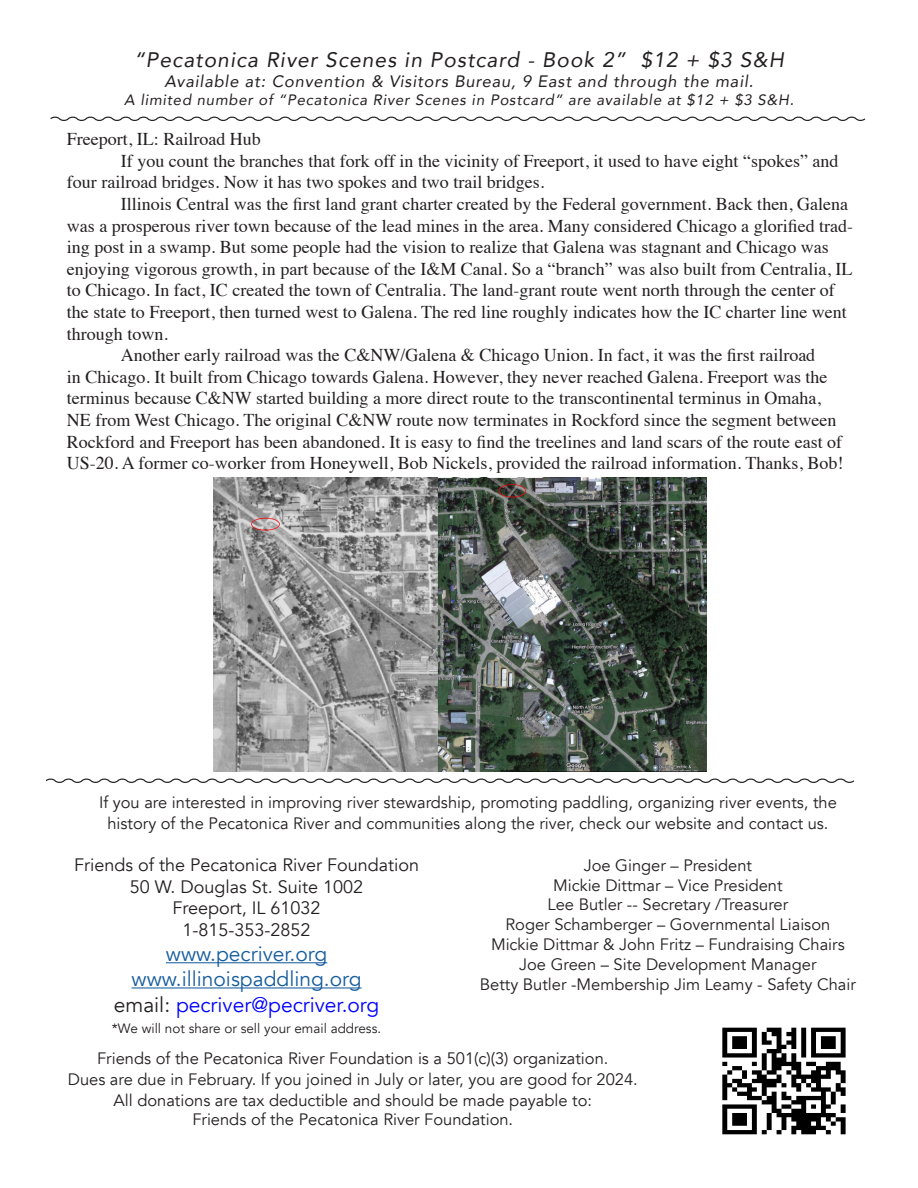
<style>
.page{position:relative;width:918px;height:1188px;background:#fff}
.page>*{position:absolute;margin:0;border:0;box-sizing:border-box;transform-origin:0 0}
.t1{font:21px/25.2px "Avenir";color:#175d9e;text-align:center}
.t2{font:italic 21px "Avenir";letter-spacing:.05em;color:#231f20}
.t3{font:18px/21.6px "Times";color:#231f20}
.t4{font:18px/21.6px "Avenir";color:#231f20;text-align:center}
.t5{font:16.5px/19.8px "Avenir";color:#231f20;text-align:center}
.t6{font:italic 16.5px "Avenir";letter-spacing:.05em;color:#231f20}
.t7{font:italic 15px "Avenir";letter-spacing:.05em;color:#231f20}
.t8{font:13.5px "Avenir";color:#231f20}
.s1{color:#231f20}
.s2{color:#00f}
</style>
<div class="page">
<svg style="left:50px;top:116px;width:816px;height:5px"></svg>
<svg style="left:45px;top:778px;width:810px;height:5px"></svg>
<hr style="left:166px;top:962px;width:161px;height:1px;background:#175d9e">
<hr style="left:132px;top:987px;width:230px;height:1px;background:#175d9e">
<img style="left:722px;top:1027px;width:124px;height:108px">
<img style="left:214px;top:477px;width:492px;height:294px">
<p class="t2" style="left:134px;top:47px;width:651px">“Pecatonica River Scenes in Postcard - Book 2” $12 + $3 S&amp;H</p>
<p class="t6" style="left:164px;top:71px;width:591px">Available at: Convention &amp; Visitors Bureau, 9 East and through the mail.</p>
<p class="t7" style="left:124px;top:91px;width:671px">A limited number of “Pecatonica River Scenes in Postcard” are available at $12 + $3 S&amp;H.</p>
<p class="t3" style="left:67px;top:127px;width:195px">Freeport, IL: Railroad Hub</p>
<p class="t3" style="left:67px;top:148px;width:773px;text-indent:54px">If you count the branches that fork off in the vicinity of Freeport, it used to have eight “spokes” and four railroad bridges. Now it has two spokes and two trail bridges.</p>
<p class="t3" style="left:67px;top:192px;width:788px;text-indent:54px">Illinois Central was the first land grant charter created by the Federal government. Back then, Galena was a prosperous river town because of the lead mines in the area. Many considered Chicago a glorified trad&shy;ing post in a swamp. But some people had the vision to realize that Galena was stagnant and Chicago was enjoying vigorous growth, in part because of the I&amp;M Canal. So a “branch” was also built from Centralia, IL to Chicago. In fact, IC created the town of Centralia. The land-grant route went north through the center of the state to Freeport, then turned west to Galena. The red line roughly indicates how the IC charter line went through town.</p>
<p class="t3" style="left:67px;top:343px;width:778px;text-indent:54px">Another early railroad was the C&amp;NW/Galena &amp; Chicago Union. In fact, it was the first railroad<br>in Chicago. It built from Chicago towards Galena. However, they never reached Galena. Freeport was the terminus because C&amp;NW started building a more direct route to the transcontinental terminus in Omaha, NE from West Chicago. The original C&amp;NW route now terminates in Rockford since the segment between Rockford and Freeport has been abandoned. It is easy to find the treelines and land scars of the route east of US-20. A former co-worker from Honeywell, Bob Nickels, provided the railroad information. Thanks, Bob!</p>
<p class="t5" style="left:99px;top:792px;width:739px;line-height:21px">If you are interested in improving river stewardship, promoting paddling, organizing river events, the history of the Pecatonica River and communities along the river, check our website and contact us.</p>
<p class="t4" style="left:74px;top:855px;width:347px">Friends of the Pecatonica River Foundation</p>
<p class="t4" style="left:130px;top:876px;width:235px">50 W. Douglas St. Suite 1002<br>Freeport, IL 61032<br>1-815-353-2852</p>
<p class="t1" style="left:166px;top:942px;width:163px">www.pecriver.org</p>
<p class="t1" style="left:114px;top:967px;width:267px">www.illinoispaddling.org <span class="s1">email:</span> <span class="s2">pecriver@pecriver.org</span></p>
<p class="t8" style="left:112px;top:1021px;width:271px">*We will not share or sell your email address.</p>
<p class="t5" style="left:97px;top:1048px;width:513px">Friends of the Pecatonica River Foundation is a 501(c)(3) organization.</p>
<p class="t5" style="left:68px;top:1069px;width:572px">Dues are due in February. If you joined in July or later, you are good for 2024.</p>
<p class="t5" style="left:114px;top:1090px;width:480px">All donations are tax deductible and should be made payable to:<br>Friends of the Pecatonica River Foundation.</p>
<p class="t5" style="left:553px;top:856px;width:231px">Joe Ginger – President<br>Mickie Dittmar – Vice President</p>
<p class="t5" style="left:548px;top:895px;width:242px">Lee Butler -- Secretary /Treasurer</p>
<p class="t5" style="left:505px;top:915px;width:326px">Roger Schamberger – Governmental Liaison</p>
<p class="t5" style="left:491px;top:935px;width:355px">Mickie Dittmar &amp; John Fritz – Fundraising Chairs</p>
<p class="t5" style="left:519px;top:955px;width:299px">Joe Green – Site Development Manager</p>
<p class="t5" style="left:480px;top:974px;width:378px">Betty Butler -Membership Jim Leamy - Safety Chair</p>
</div>
